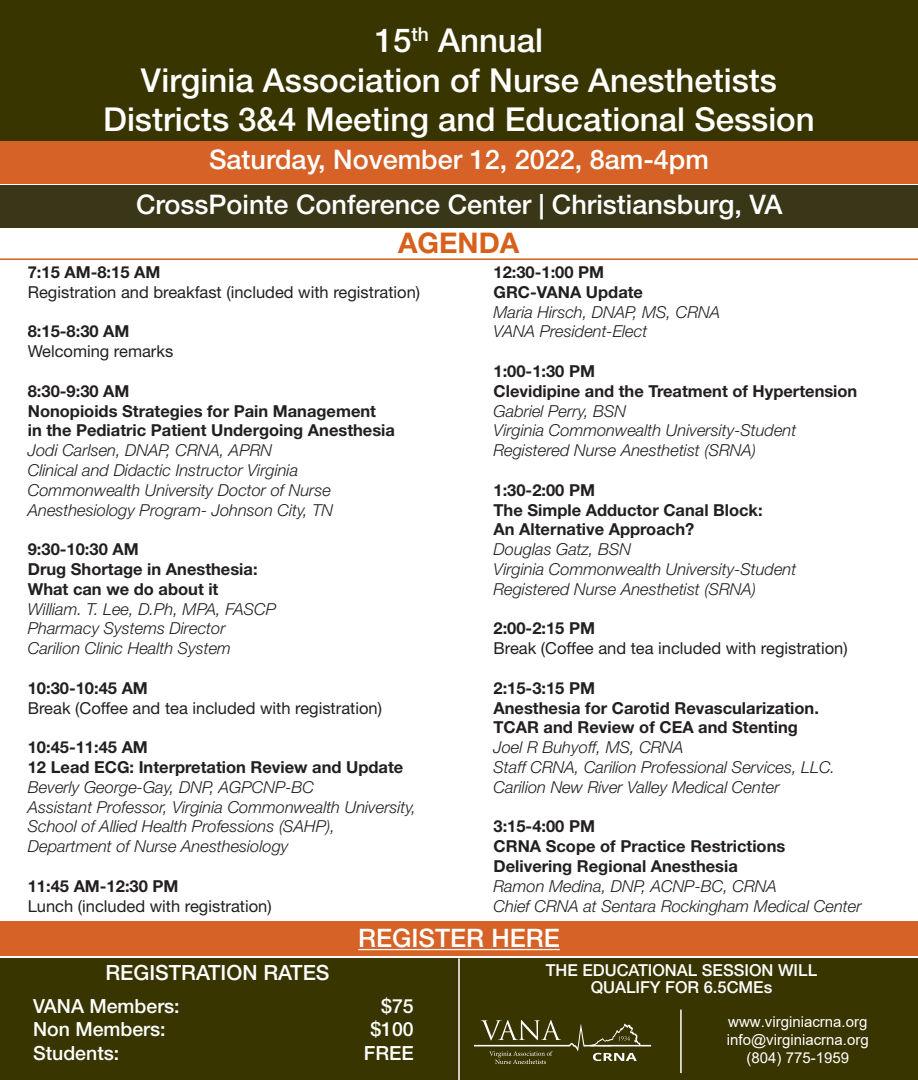
<style>
.page{position:relative;width:918px;height:1080px;background:#fff}
.page>*{position:absolute;margin:0;border:0;box-sizing:border-box;transform-origin:0 0}
.t1{font:500 33px "Helvetica Neue LT Std";color:#fff}
.t2{font:700 28.5px "Helvetica Neue LT Std";color:#d6611b}
.t3{font:500 27px "Helvetica Neue LT Std";color:#fff}
.t4{font:500 25.5px "Helvetica Neue LT Std";color:#fff}
.t5{font:500 21px "Helvetica Neue LT Std";color:#fff}
.t6{font:500 19.5px "Helvetica Neue LT Std";color:#fff}
.t7{font:italic 300 16.5px/19.8px "Helvetica Neue LT Std";color:#231f20}
.t8{font:700 16.5px/19.8px "Helvetica Neue LT Std";color:#231f20}
.t9{font:16.5px "Helvetica Neue LT Std";color:#231f20}
.t10{font:500 16.5px "Helvetica Neue LT Std";color:#fff}
.t11{font:15px/18px "Arial";color:#fff;text-align:center}
.s1{font-size:25.5px}
</style>
<div class="page">
<div style="left:0;top:185px;width:918px;height:43px;background:#393717"></div>
<div style="left:0;top:0;width:918px;height:140px;background:#383500"></div>
<div style="left:0;top:141px;width:918px;height:43px;background:#d66227"></div>
<hr style="left:0;top:258px;width:918px;height:2px;background:#d6611b">
<div style="left:0;top:958px;width:459px;height:122px;background:#383500"></div>
<div style="left:444px;top:958px;width:474px;height:122px;background:#383500"></div>
<hr style="left:584px;top:1045px;width:67px;height:1px;background:#fff">
<hr style="left:475px;top:1045px;width:94px;height:1px;background:#fff">
<svg style="left:489px;top:1051px;width:64px;height:13px"></svg>
<svg style="left:481px;top:1020px;width:80px;height:20px"></svg>
<svg style="left:569px;top:1024px;width:72px;height:37px"></svg>
<div style="left:0;top:922px;width:918px;height:34px;background:#d66227"></div>
<hr style="left:358px;top:949px;width:202px;height:1px;background:#fff">
<hr style="left:680px;top:1010px;width:2px;height:63px;background:#fff">
<hr style="left:458px;top:958px;width:2px;height:122px;background:#fff">
<p class="t1" style="left:375px;top:21px;width:170px">15<sup>th</sup> Annual</p>
<p class="t1" style="left:141px;top:60px;width:638px">Virginia Association of Nurse Anesthetists</p>
<p class="t1" style="left:103px;top:100px;width:713px">Districts 3&amp;4 Meeting and Educational Session</p>
<p class="t3" style="left:209px;top:143px;width:501px">Saturday, November 12, 2022, 8am-4pm</p>
<p class="t3" style="left:136px;top:188px;width:648px">CrossPointe Conference Center <span class="s1">|</span> Christiansburg, VA</p>
<p class="t2" style="left:398px;top:225px;width:123px">AGENDA</p>
<p class="t8" style="left:28px;top:262px;width:134px">7:15 AM-8:15 AM</p>
<p class="t9" style="left:28px;top:282px;width:394px">Registration and breakfast (included with registration)</p>
<p class="t8" style="left:28px;top:321px;width:103px">8:15-8:30 AM</p>
<p class="t9" style="left:28px;top:342px;width:147px">Welcoming remarks</p>
<p class="t8" style="left:28px;top:381px;width:103px">8:30-9:30 AM</p>
<p class="t8" style="left:28px;top:401px;width:369px">Nonopioids Strategies for Pain Management<br>in the Pediatric Patient Undergoing Anesthesia</p>
<p class="t7" style="left:28px;top:440px;width:246px">Jodi Carlsen, DNAP, CRNA, APRN</p>
<p class="t7" style="left:28px;top:460px;width:307px">Clinical and Didactic Instructor Virginia<br>Commonwealth University Doctor of Nurse<br>Anesthesiology Program- Johnson City, TN</p>
<p class="t8" style="left:28px;top:539px;width:112px">9:30-10:30 AM</p>
<p class="t8" style="left:28px;top:559px;width:231px">Drug Shortage in Anesthesia:<br>What can we do about it</p>
<p class="t7" style="left:28px;top:599px;width:250px">William. T. Lee, D.Ph, MPA, FASCP</p>
<p class="t7" style="left:28px;top:618px;width:205px">Pharmacy Systems Director<br>Carilion Clinic Health System</p>
<p class="t8" style="left:28px;top:678px;width:122px">10:30-10:45 AM</p>
<p class="t9" style="left:28px;top:698px;width:356px">Break (Coffee and tea included with registration)</p>
<p class="t8" style="left:28px;top:737px;width:122px">10:45-11:45 AM</p>
<p class="t8" style="left:28px;top:757px;width:377px">12 Lead ECG: Interpretation Review and Update</p>
<p class="t7" style="left:28px;top:777px;width:288px">Beverly George-Gay, DNP, AGPCNP-BC</p>
<p class="t7" style="left:28px;top:797px;width:390px">Assistant Professor, Virginia Commonwealth University,<br>School of Allied Health Professions (SAHP),<br>Department of Nurse Anesthesiology</p>
<p class="t8" style="left:28px;top:876px;width:152px">11:45 AM-12:30 PM</p>
<p class="t9" style="left:28px;top:896px;width:245px">Lunch (included with registration)</p>
<p class="t8" style="left:494px;top:262px;width:112px">12:30-1:00 PM</p>
<p class="t8" style="left:494px;top:282px;width:151px">GRC-VANA Update</p>
<p class="t7" style="left:494px;top:302px;width:228px">Maria Hirsch, DNAP, MS, CRNA</p>
<p class="t7" style="left:494px;top:321px;width:155px">VANA President-Elect</p>
<p class="t8" style="left:494px;top:361px;width:103px">1:00-1:30 PM</p>
<p class="t8" style="left:494px;top:381px;width:365px">Clevidipine and the Treatment of Hypertension</p>
<p class="t7" style="left:494px;top:401px;width:134px">Gabriel Perry, BSN</p>
<p class="t7" style="left:494px;top:420px;width:304px">Virginia Commonwealth University-Student<br>Registered Nurse Anesthetist (SRNA)</p>
<p class="t8" style="left:494px;top:480px;width:103px">1:30-2:00 PM</p>
<p class="t8" style="left:494px;top:500px;width:271px">The Simple Adductor Canal Block:<br>An Alternative Approach?</p>
<p class="t7" style="left:494px;top:539px;width:139px">Douglas Gatz, BSN</p>
<p class="t7" style="left:494px;top:559px;width:304px">Virginia Commonwealth University-Student<br>Registered Nurse Anesthetist (SRNA)</p>
<p class="t8" style="left:494px;top:618px;width:103px">2:00-2:15 PM</p>
<p class="t9" style="left:494px;top:639px;width:356px">Break (Coffee and tea included with registration)</p>
<p class="t8" style="left:494px;top:678px;width:103px">2:15-3:15 PM</p>
<p class="t8" style="left:494px;top:698px;width:327px">Anesthesia for Carotid Revascularization.</p>
<p class="t8" style="left:494px;top:717px;width:306px">TCAR and Review of CEA and Stenting</p>
<p class="t7" style="left:494px;top:737px;width:192px">Joel R Buhyoff, MS, CRNA</p>
<p class="t7" style="left:494px;top:757px;width:343px">Staff CRNA, Carilion Professional Services, LLC.</p>
<p class="t7" style="left:494px;top:777px;width:288px">Carilion New River Valley Medical Center</p>
<p class="t8" style="left:494px;top:816px;width:103px">3:15-4:00 PM</p>
<p class="t8" style="left:494px;top:836px;width:293px">CRNA Scope of Practice Restrictions</p>
<p class="t8" style="left:494px;top:856px;width:246px">Delivering Regional Anesthesia</p>
<p class="t7" style="left:494px;top:876px;width:285px">Ramon Medina, DNP, ACNP-BC, CRNA</p>
<p class="t7" style="left:494px;top:896px;width:370px">Chief CRNA at Sentara Rockingham Medical Center</p>
<p class="t5" style="left:105px;top:960px;width:226px">REGISTRATION RATES</p>
<p class="t6" style="left:33px;top:994px;width:148px">VANA Members:</p>
<p class="t6" style="left:33px;top:1018px;width:134px">Non Members:</p>
<p class="t6" style="left:33px;top:1041px;width:88px">Students:</p>
<p class="t4" style="left:358px;top:923px;width:203px">REGISTER HERE</p>
<p class="t6" style="left:381px;top:994px;width:34px">$75</p>
<p class="t6" style="left:370px;top:1018px;width:45px">$100</p>
<p class="t6" style="left:364px;top:1041px;width:51px">FREE</p>
<p class="t10" style="left:546px;top:960px;width:273px">THE EDUCATIONAL SESSION WILL</p>
<p class="t10" style="left:591px;top:977px;width:183px">QUALIFY FOR 6.5CMEs</p>
<p class="t11" style="left:727px;top:1013px;width:143px">www.virginiacrna.org info@virginiacrna.org (804) 775-1959</p>
</div>
